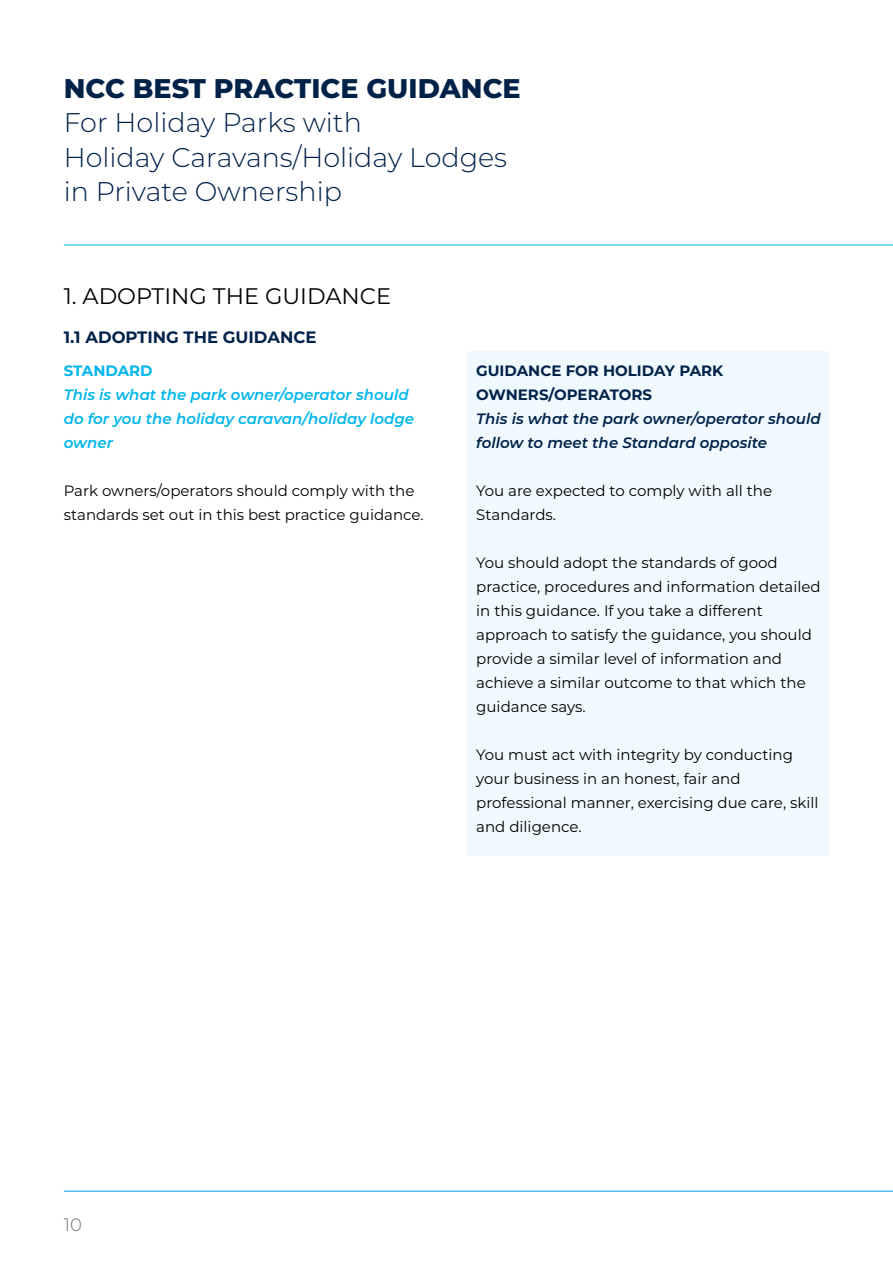
<style>
.page{position:relative;width:893px;height:1263px;background:#fff}
.page>*{position:absolute;margin:0;border:0;box-sizing:border-box;transform-origin:0 0}
.t1{font:300 27px/34.5px "Montserrat";color:#002249}
.t2{font:800 27px "Montserrat";color:#002249}
.t3{font:22.5px "Montserrat";color:#000}
.t4{font:300 18px "Montserrat";color:#706f6f}
.t5{font:700 16.5px "Montserrat";color:#002249}
.t6{font:15px/24px "Montserrat";color:#000}
.t7{font:italic 600 15px/24px "Montserrat";color:#00b6ed}
.t8{font:italic 600 15px/24px "Montserrat";color:#002249}
.t9{font:700 15px/24px "Montserrat";color:#002249}
.t10{font:700 15px "Montserrat";color:#00b6ed}
</style>
<div class="page">
<hr style="left:64px;top:245px;width:829px;height:1px;background:#00b6ed">
<hr style="left:64px;top:1191px;width:829px;height:1px;background:#009fe3">
<div style="left:468px;top:352px;width:361px;height:504px;background:#eff9fe"></div>
<h1 class="t2" style="left:64px;top:68px;width:458px">NCC BEST PRACTICE GUIDANCE</h1>
<h1 class="t1" style="left:64px;top:104px;width:445px">For Holiday Parks with<br>Holiday Caravans/Holiday Lodges in Private Ownership</h1>
<h2 class="t3" style="left:64px;top:280px;width:329px">1. ADOPTING THE GUIDANCE</h2>
<p class="t5" style="left:64px;top:325px;width:254px">1.1 ADOPTING THE GUIDANCE</p>
<p class="t10" style="left:64px;top:360px;width:90px">STANDARD</p>
<p class="t7" style="left:64px;top:382px;width:352px">This is what the park owner/operator should do for you the holiday caravan/holiday lodge owner</p>
<p class="t6" style="left:64px;top:478px;width:361px">Park owners/operators should comply with the standards set out in this best practice guidance.</p>
<p class="t9" style="left:476px;top:358px;width:249px">GUIDANCE FOR HOLIDAY PARK<br>OWNERS/OPERATORS</p>
<p class="t8" style="left:476px;top:406px;width:346px">This is what the park owner/operator should follow to meet the Standard opposite</p>
<p class="t6" style="left:476px;top:478px;width:297px">You are expected to comply with all the<br>Standards.</p>
<p class="t6" style="left:476px;top:550px;width:346px">You should adopt the standards of good practice, procedures and information detailed in this guidance. If you take a different approach to satisfy the guidance, you should provide a similar level of information and achieve a similar outcome to that which the guidance says.</p>
<p class="t6" style="left:476px;top:742px;width:344px">You must act with integrity by conducting your business in an honest, fair and professional manner, exercising due care, skill and diligence.</p>
<p class="t4" style="left:64px;top:1212px;width:20px">10</p>
</div>
